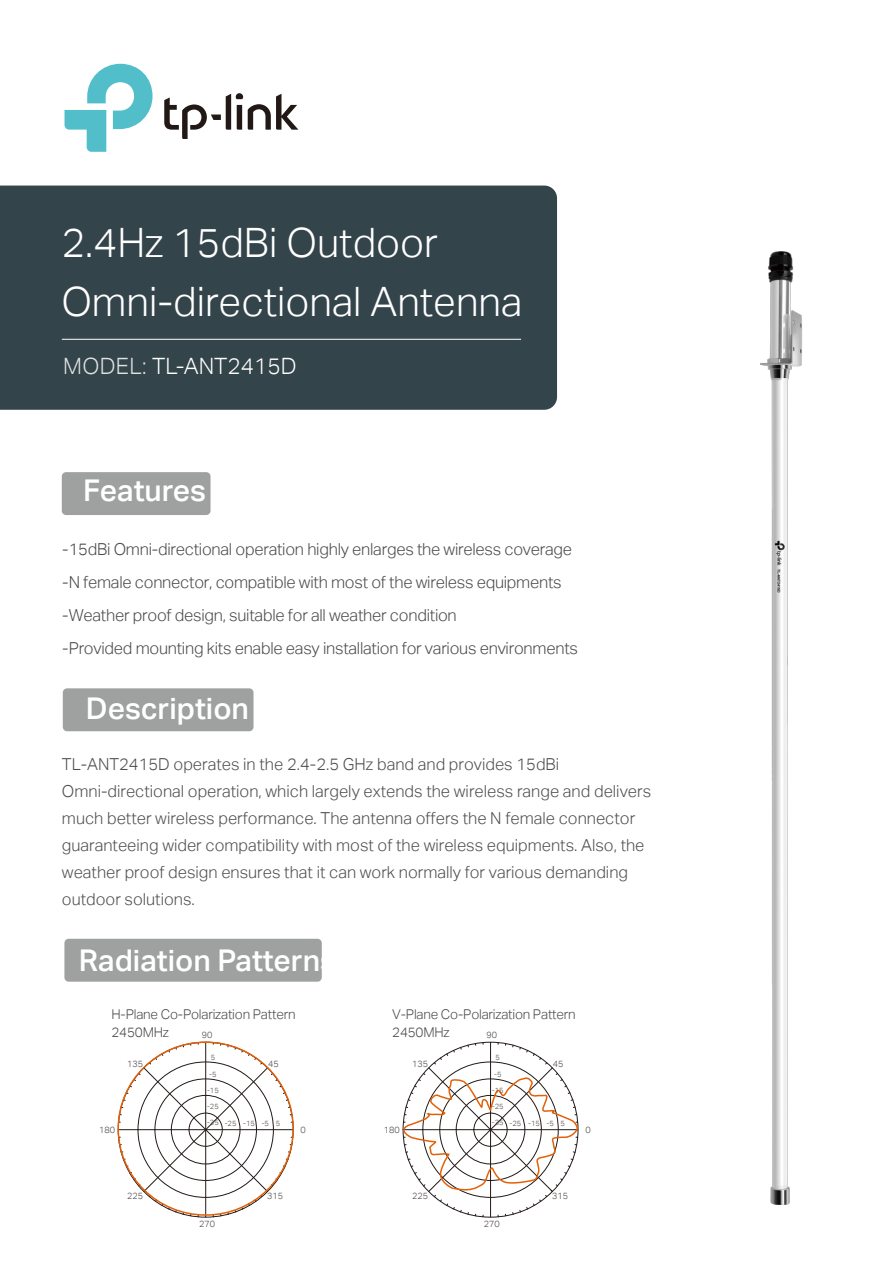
<style>
.page{position:relative;width:893px;height:1263px;background:#fff}
.page>*{position:absolute;margin:0;border:0;box-sizing:border-box;transform-origin:0 0}
.t1{font:40.5px/58.7px "TP Link Aktiv Light";color:#fff}
.t2{font:30px "TP Link Aktiv Medium";color:#fff}
.t3{font:22.5px "TP Link Aktiv Light";color:#fff}
.t4{font:16.5px/27px "TP Link Aktiv Light";color:#4d4d4d}
.t5{font:16.5px/33px "TP Link Aktiv Light";letter-spacing:-.015em;color:#4c4948}
.t6{font:13.5px/18px "TP Link Aktiv Light";letter-spacing:-.015em;color:#4c4948}
.t7{font:9px "TP Link Aktiv Light";color:#4c4948}
.t8{font:7.5px/16.2px "TP Link Aktiv Light";color:#4c4948;text-align:center}
.s1{color:rgb(255 255 255/.85)}
.s2{color:#4d4d4d}
</style>
<div class="page">
<div style="left:0;top:186px;width:557px;height:224px;background:#34444b"></div>
<hr style="left:62px;top:339px;width:459px;height:1px;background:#fff">
<div style="left:62px;top:472px;width:148px;height:43px;background:#9fa0a0;border-radius:4px"></div>
<svg style="left:65px;top:64px;width:88px;height:88px"></svg>
<svg style="left:164px;top:93px;width:134px;height:46px"></svg>
<div style="left:63px;top:688px;width:191px;height:43px;background:#9fa0a0;border-radius:4px"></div>
<div style="left:64px;top:939px;width:258px;height:43px;background:#9fa0a0;border-radius:4px"></div>
<img style="left:761px;top:251px;width:41px;height:954px">
<svg style="left:120px;top:1044px;width:173px;height:173px"></svg>
<svg style="left:402px;top:1042px;width:177px;height:175px"></svg>
<h1 class="t1" style="left:61px;top:214px;width:463px">2.4Hz 15dBi Outdoor<br>Omni-directional Antenna</h1>
<h3 class="t3" style="left:63px;top:353px;width:235px"><span class="s1">MODEL:</span> TL-ANT2415D</h3>
<h2 class="t2" style="left:83px;top:473px;width:124px">Features</h2>
<p class="t5" style="left:62px;top:533px;width:517px"><span class="s2">-</span>15dBi Omni-directional operation highly enlarges the wireless coverage <span class="s2">-</span>N female connector, compatible with most of the wireless equipments <span class="s2">-</span>Weather proof design, suitable for all weather condition<br><span class="s2">-</span>Provided mounting kits enable easy installation for various environments</p>
<h2 class="t2" style="left:86px;top:691px;width:165px">Description</h2>
<p class="t4" style="left:62px;top:750px;width:591px">TL-ANT2415D operates in the 2.4-2.5 GHz band and provides 15dBi Omni-directional operation, which largely extends the wireless range and delivers much better wireless performance. The antenna offers the N female connector guaranteeing wider compatibility with most of the wireless equipments. Also, the weather proof design ensures that it can work normally for various demanding outdoor solutions.</p>
<h2 class="t2" style="left:79px;top:943px;width:259px">Radiation Patterns</h2>
<p class="t6" style="left:112px;top:1005px;width:186px">H-Plane Co-Polarization Pattern<br>2450MHz</p>
<p class="t6" style="left:392px;top:1005px;width:185px">V-Plane Co-Polarization Pattern</p>
<p class="t7" style="left:202px;top:1030px;width:12px">90</p>
<p class="t6" style="left:392px;top:1023px;width:59px">2450MHz</p>
<p class="t7" style="left:487px;top:1030px;width:12px">90</p>
<p class="t8" style="left:207px;top:1050px;width:13px">5 -5 -15 -25 -35</p>
<p class="t7" style="left:127px;top:1058px;width:17px">135</p>
<p class="t7" style="left:268px;top:1058px;width:12px">45</p>
<p class="t8" style="left:225px;top:1115px;width:57px">-25 -15 -5 5</p>
<p class="t7" style="left:99px;top:1124px;width:17px">180</p>
<p class="t7" style="left:301px;top:1124px;width:7px">0</p>
<p class="t8" style="left:492px;top:1050px;width:13px">5 -5 -15 -25</p>
<p class="t8" style="left:492px;top:1115px;width:75px">-35 -25 -15 -5 5</p>
<p class="t7" style="left:412px;top:1058px;width:17px">135</p>
<p class="t7" style="left:553px;top:1058px;width:12px">45</p>
<p class="t7" style="left:384px;top:1124px;width:17px">180</p>
<p class="t7" style="left:585px;top:1124px;width:7px">0</p>
<p class="t7" style="left:127px;top:1191px;width:17px">225</p>
<p class="t7" style="left:267px;top:1191px;width:17px">315</p>
<p class="t7" style="left:412px;top:1191px;width:17px">225</p>
<p class="t7" style="left:552px;top:1191px;width:17px">315</p>
<p class="t7" style="left:199px;top:1219px;width:17px">270</p>
<p class="t7" style="left:484px;top:1219px;width:17px">270</p>
</div>
